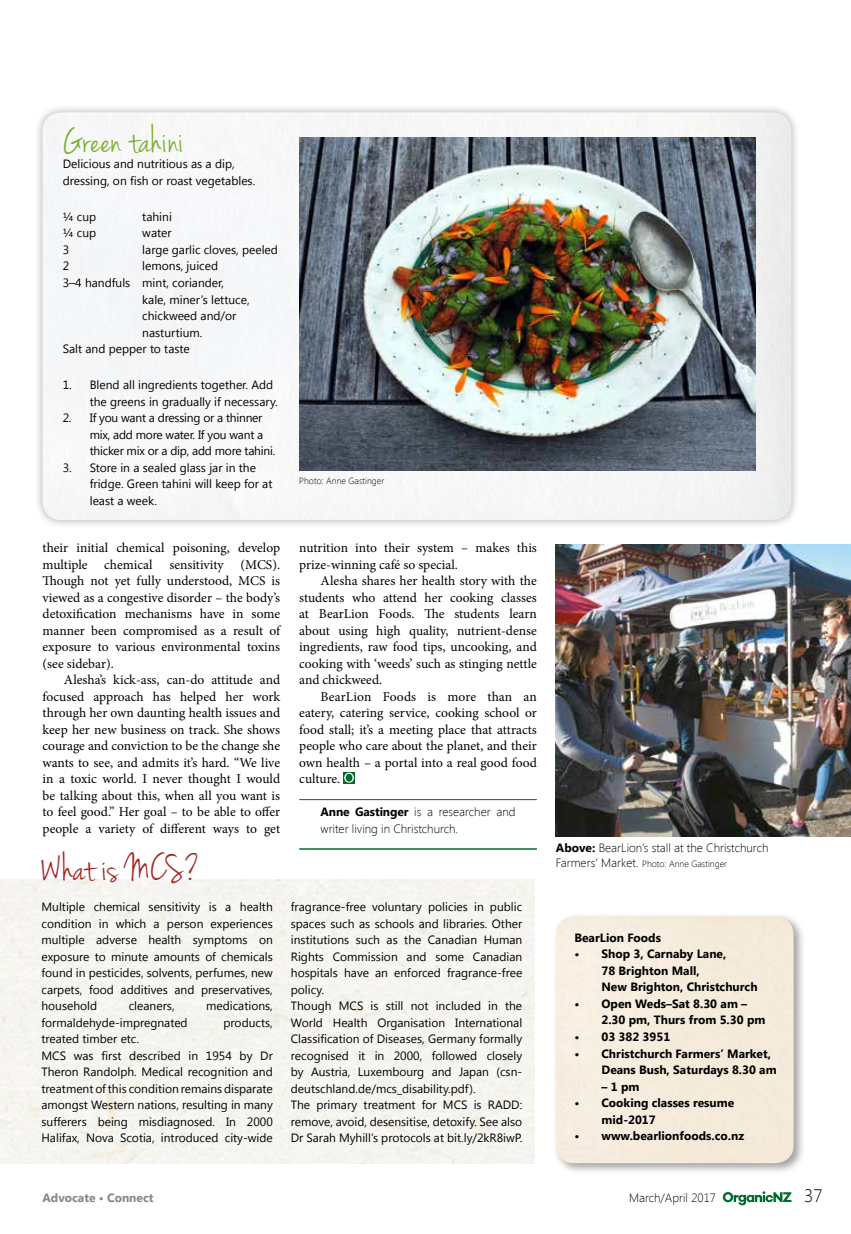
<style>
.page{position:relative;width:851px;height:1234px;background:#fff}
.page>*{position:absolute;margin:0;border:0;box-sizing:border-box;transform-origin:0 0}
.t1{font:39.6px "Jenna Sue";letter-spacing:.01em;color:#a62422}
.t2{font:39px "Jenna Sue";letter-spacing:.01em;color:#79ac2c}
.t3{font:300 18px "Segoe UI";color:#000}
.t4{font:13.5px/16.5px "Minion Pro";color:#000;text-align:justify}
.t5{font:12px/16.5px "Segoe UI";color:#000}
.t6{font:700 12px/16.5px "Segoe UI";color:#000}
.t7{font:300 12px/16.5px "Segoe UI";color:#000}
.t8{font:12px/16.5px "Segoe UI";letter-spacing:-.02em;color:#000}
.t9{font:700 12px "Segoe UI";color:#878787}
.t10{font:300 9px "Segoe UI";color:#000}
.s1{font-weight:700}
.s2{font-size:12px}
</style>
<div class="page">
<div style="left:34px;top:104px;width:766px;height:425px;background:#000;opacity:.75"></div>
<img style="left:43px;top:112px;width:748px;height:408px">
<svg style="left:722px;top:1191px;width:69px;height:13px"></svg>
<div style="left:552px;top:912px;width:253px;height:263px;background:#000;opacity:.75"></div>
<div style="left:556px;top:916px;width:237px;height:246px;background:#f5ecdb"></div>
<hr style="left:299px;top:799px;width:238px;height:1px;background:#006b2d">
<hr style="left:299px;top:848px;width:238px;height:1px;background:#006b2d">
<svg style="left:343px;top:772px;width:12px;height:11px"></svg>
<svg style="left:344px;top:772px;width:10px;height:10px"></svg>
<img style="left:556px;top:544px;width:294px;height:292px">
<img style="left:299px;top:137px;width:456px;height:333px">
<h2 class="t2" style="left:63px;top:118px;width:122px">Green tahini</h2>
<p class="t5" style="left:63px;top:155px;width:194px">Delicious and nutritious as a dip, dressing, on fish or roast vegetables.</p>
<p class="t5" style="left:63px;top:208px;width:35px">¼ cup</p>
<p class="t5" style="left:142px;top:208px;width:31px">tahini</p>
<p class="t5" style="left:63px;top:224px;width:35px">¼ cup</p>
<p class="t5" style="left:142px;top:224px;width:31px">water</p>
<p class="t5" style="left:63px;top:241px;width:8px">3</p>
<p class="t5" style="left:142px;top:241px;width:137px">large garlic cloves, peeled</p>
<p class="t5" style="left:63px;top:257px;width:8px">2</p>
<p class="t5" style="left:142px;top:257px;width:77px">lemons, juiced</p>
<p class="t5" style="left:63px;top:274px;width:163px">3–4 handfuls mint, coriander,</p>
<p class="t5" style="left:142px;top:290px;width:109px">kale, miner’s lettuce,</p>
<p class="t5" style="left:142px;top:307px;width:96px">chickweed and/or</p>
<p class="t5" style="left:142px;top:323px;width:62px">nasturtium.</p>
<p class="t5" style="left:63px;top:340px;width:128px">Salt and pepper to taste</p>
<p class="t5" style="left:90px;top:376px;width:189px;text-indent:-27px">1. Blend all ingredients together. Add the greens in gradually if necessary.</p>
<p class="t8" style="left:90px;top:409px;width:187px;text-indent:-27px">2. If you want a dressing or a thinner mix, add more water. If you want a thicker mix or a dip, add more tahini.</p>
<p class="t5" style="left:90px;top:459px;width:184px;text-indent:-27px">3. Store in a sealed glass jar in the fridge. Green tahini will keep for at least a week.</p>
<p class="t10" style="left:299px;top:474px;width:87px">Photo: Anne Gastinger</p>
<p class="t4" style="left:43px;top:539px;width:239px">their initial chemical poisoning, develop multiple chemical sensitivity (MCS).<br>Though not yet fully understood, MCS is viewed as a congestive disorder – the body’s detoxification mechanisms have in some manner been compromised as a result of exposure to various environmental toxins (see sidebar).</p>
<p class="t4" style="left:43px;top:671px;width:239px;text-indent:21px">Alesha’s kick-ass, can-do attitude and focused approach has helped her work through her own daunting health issues and keep her new business on track. She shows courage and conviction to be the change she wants to see, and admits it’s hard. “We live in a toxic world. I never thought I would be talking about this, when all you want is to feel good.” Her goal – to be able to offer people a variety of different ways to get</p>
<h1 class="t1" style="left:41px;top:845px;width:160px">What is MCS?</h1>
<p class="t5" style="left:41px;top:898px;width:233px;text-align:justify">Multiple chemical sensitivity is a health condition in which a person experiences multiple adverse health symptoms on exposure to minute amounts of chemicals found in pesticides, solvents, perfumes, new carpets, food additives and preservatives, household</p>
<p class="t5" style="left:129px;top:997px;width:47px">cleaners,</p>
<p class="t5" style="left:206px;top:997px;width:68px">medications,</p>
<p class="t5" style="left:41px;top:1013px;width:148px">formaldehyde-impregnated</p>
<p class="t5" style="left:223px;top:1013px;width:51px">products,</p>
<p class="t5" style="left:41px;top:1030px;width:233px">treated timber etc.<br>MCS was first described in 1954 by Dr Theron Randolph. Medical recognition and treatment of this condition remains disparate amongst Western nations, resulting in many sufferers being misdiagnosed. In 2000<br>Halifax, Nova Scotia, introduced city-wide</p>
<p class="t4" style="left:299px;top:539px;width:239px">nutrition into their system – makes this prize-winning café so special.</p>
<p class="t4" style="left:299px;top:572px;width:239px;text-indent:21px">Alesha shares her health story with the students who attend her cooking classes at BearLion Foods. The students learn about using high quality, nutrient-dense ingredients, raw food tips, uncooking, and cooking with ‘weeds’ such as stinging nettle and chickweed.</p>
<p class="t4" style="left:299px;top:688px;width:239px;text-indent:21px">BearLion Foods is more than an eatery, catering service, cooking school or food stall; it’s a meeting place that attracts people who care about the planet, and their own health – a portal into a real good food culture.</p>
<p class="t7" style="left:320px;top:803px;width:196px"><span class="s1">Anne Gastinger</span> is a researcher and writer living in Christchurch.</p>
<p class="t5" style="left:291px;top:898px;width:233px">fragrance-free voluntary policies in public spaces such as schools and libraries. Other institutions such as the Canadian Human Rights Commission and some Canadian hospitals have an enforced fragrance-free policy.<br>Though MCS is still not included in the World Health Organisation International Classification of Diseases, Germany formally recognised it in 2000, followed closely by Austria, Luxembourg and Japan (csn&shy;deutschland.de/mcs_disability.pdf).<br>The primary treatment for MCS is RADD: remove, avoid, desensitise, detoxify. See also Dr Sarah Myhill’s protocols at bit.ly/2kR8iwP.</p>
<p class="t7" style="left:556px;top:839px;width:214px"><span class="s1">Above:</span> BearLion’s stall at the Christchurch</p>
<p class="t10" style="left:556px;top:857px;width:173px"><span class="s2">Farmers’ Market.</span> Photo: Anne Gastinger</p>
<p class="t6" style="left:574px;top:928px;width:88px">BearLion Foods</p>
<p class="t6" style="left:601px;top:945px;width:158px;text-indent:-27px">• Shop 3, Carnaby Lane,<br>78 Brighton Mall,<br>New Brighton, Christchurch</p>
<p class="t6" style="left:601px;top:994px;width:165px;text-indent:-27px">• Open Weds–Sat 8.30 am –<br>2.30 pm, Thurs from 5.30 pm</p>
<p class="t6" style="left:574px;top:1027px;width:97px">• 03 382 3951</p>
<p class="t6" style="left:601px;top:1044px;width:177px;text-indent:-27px">• Christchurch Farmers’ Market,<br>Deans Bush, Saturdays 8.30 am</p>
<p class="t6" style="left:601px;top:1077px;width:39px">– 1 pm</p>
<p class="t6" style="left:601px;top:1093px;width:134px;text-indent:-27px">• Cooking classes resume mid-2017</p>
<p class="t6" style="left:574px;top:1126px;width:171px">• www.bearlionfoods.co.nz</p>
<p class="t9" style="left:43px;top:1188px;width:112px">Advocate • Connect</p>
<h3 class="t3" style="left:804px;top:1182px;width:20px">37</h3>
<p class="t7" style="left:629px;top:1189px;width:88px">March/April 2017</p>
</div>
